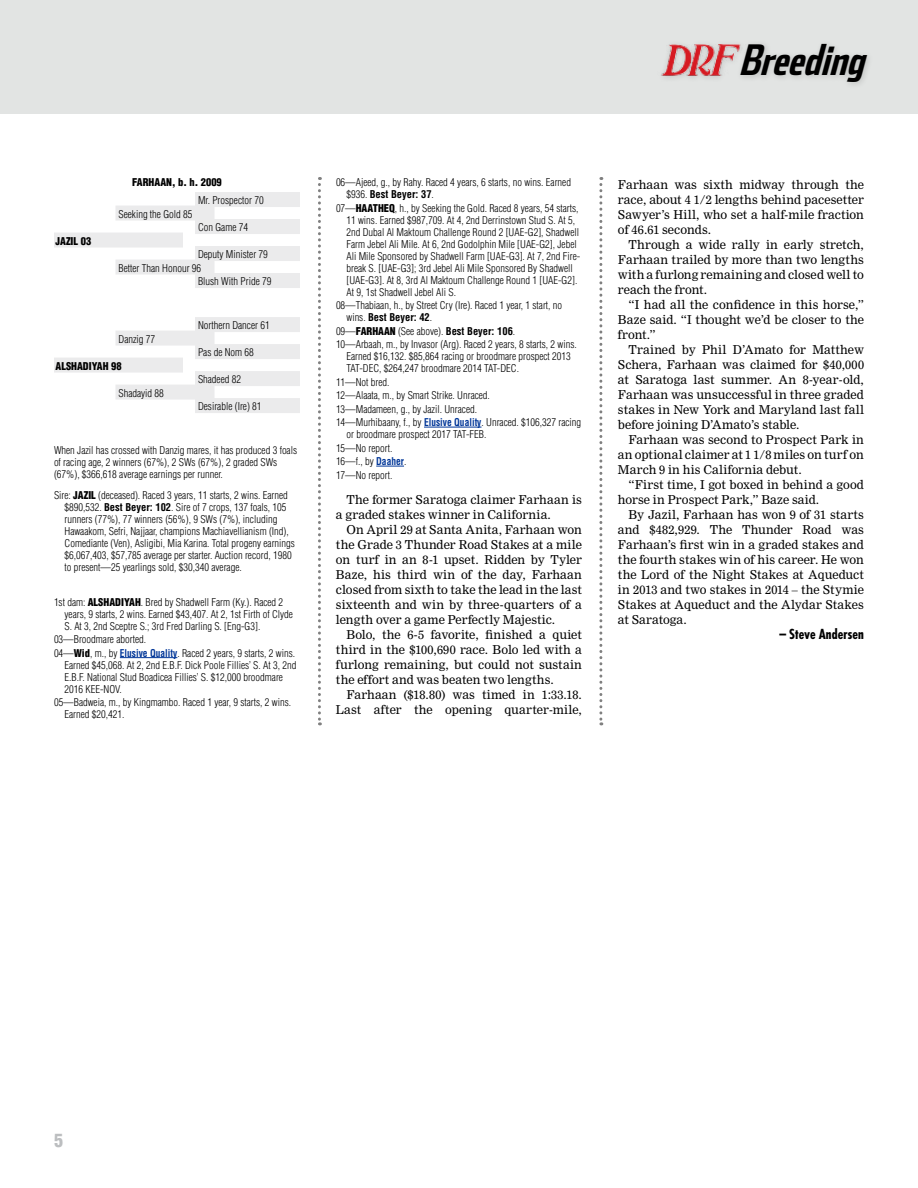
<style>
.page{position:relative;width:918px;height:1188px;background:#fff}
.page>*{position:absolute;margin:0;border:0;box-sizing:border-box;transform-origin:0 0}
.t1{font:italic 700 41.85px "Stainless Comp";color:#000}
.t2{font:900 condensed 18px "Helvetica LT Std";color:#bcbec0}
.t3{font:700 condensed 13.5px "Futura Std";letter-spacing:-.005em;color:#000}
.t4{font:12px/15px "Nimrod MT Std";letter-spacing:.005em;color:#000;text-align:justify}
.t5{font:300 condensed 10.5px/12px "Helvetica LT Std";color:#000}
.t6{font:900 condensed 10.5px "Helvetica LT Std";color:#000}
.s1{font-weight:900}
.s2{font-weight:700}
.s3{font-weight:700;color:#003698}
</style>
<div class="page">
<div style="left:0;top:0;width:918px;height:113px;background:#e2e4e3"></div>
<img style="left:661px;top:44px;width:76px;height:32px">
<div style="left:737px;top:40px;width:137px;height:49px;background:#000;opacity:.15"></div>
<div style="left:195px;top:192px;width:105px;height:15px;background:#ebebec"></div>
<div style="left:116px;top:206px;width:98px;height:15px;background:#ebebec"></div>
<div style="left:195px;top:219px;width:105px;height:15px;background:#ebebec"></div>
<div style="left:54px;top:233px;width:129px;height:15px;background:#ebebec"></div>
<div style="left:195px;top:246px;width:105px;height:15px;background:#ebebec"></div>
<div style="left:116px;top:260px;width:98px;height:15px;background:#ebebec"></div>
<div style="left:195px;top:273px;width:105px;height:15px;background:#ebebec"></div>
<div style="left:195px;top:317px;width:105px;height:15px;background:#ebebec"></div>
<div style="left:116px;top:331px;width:98px;height:15px;background:#ebebec"></div>
<div style="left:195px;top:344px;width:105px;height:15px;background:#ebebec"></div>
<div style="left:54px;top:358px;width:129px;height:15px;background:#ebebec"></div>
<div style="left:195px;top:371px;width:105px;height:15px;background:#ebebec"></div>
<div style="left:116px;top:385px;width:98px;height:15px;background:#ebebec"></div>
<div style="left:195px;top:398px;width:105px;height:15px;background:#ebebec"></div>
<hr style="left:120px;top:657px;width:57px;height:1px;background:#003698">
<hr style="left:424px;top:427px;width:58px;height:1px;background:#003698">
<svg style="left:376px;top:466px;width:28px;height:1px"></svg>
<svg style="left:318px;top:177px;width:3px;height:548px"></svg>
<svg style="left:599px;top:177px;width:3px;height:548px"></svg>
<p class="t6" style="left:56px;top:234px;width:37px">JAZIL 03</p>
<p class="t6" style="left:132px;top:176px;width:91px">FARHAAN, b. h. 2009</p>
<p class="t5" style="left:198px;top:194px;width:67px">Mr. Prospector 70</p>
<p class="t5" style="left:119px;top:208px;width:76px">Seeking the Gold 85</p>
<p class="t5" style="left:198px;top:221px;width:52px">Con Game 74</p>
<p class="t5" style="left:198px;top:248px;width:71px">Deputy Minister 79</p>
<p class="t5" style="left:119px;top:262px;width:84px">Better Than Honour 96</p>
<p class="t5" style="left:198px;top:275px;width:75px">Blush With Pride 79</p>
<p class="t5" style="left:198px;top:319px;width:73px">Northern Dancer 61</p>
<p class="t5" style="left:119px;top:333px;width:38px">Danzig 77</p>
<p class="t5" style="left:198px;top:346px;width:57px">Pas de Nom 68</p>
<p class="t6" style="left:56px;top:359px;width:68px">ALSHADIYAH 98</p>
<p class="t5" style="left:198px;top:373px;width:45px">Shadeed 82</p>
<p class="t5" style="left:119px;top:387px;width:47px">Shadayid 88</p>
<p class="t5" style="left:198px;top:400px;width:65px">Desirable (Ire) 81</p>
<p class="t5" style="left:54px;top:444px;width:245px">When Jazil has crossed with Danzig mares, it has produced 3 foals of racing age, 2 winners (67%), 2 SWs (67%), 2 graded SWs (67%), $366,618 average earnings per runner.</p>
<p class="t5" style="left:65px;top:489px;width:232px;text-indent:-10px">Sire: <span class="s1">JAZIL</span> (deceased). Raced 3 years, 11 starts, 2 wins. Earned $890,532. <span class="s2">Best Beyer: 102</span>. Sire of 7 crops, 137 foals, 105 runners (77%), 77 winners (56%), 9 SWs (7%), including Hawaakom, Sefri, Najjaar, champions Machiavellianism (Ind), Comediante (Ven), Asligibi, Mia Karina. Total progeny earnings $6,067,403, $57,785 average per starter. Auction record, 1980 to present—25 yearlings sold, $30,340 average.</p>
<p class="t5" style="left:65px;top:596px;width:230px;text-indent:-10px">1st dam: <span class="s1">ALSHADIYAH</span>. Bred by Shadwell Farm (Ky.). Raced 2 years, 9 starts, 2 wins. Earned $43,407. At 2, 1st Firth of Clyde<br>S. At 3, 2nd Sceptre S.; 3rd Fred Darling S. [Eng-G3].</p>
<p class="t5" style="left:54px;top:633px;width:243px;line-height:13.5px">03—Broodmare aborted.<br>04—<span class="s1">Wid</span>, m., by <span class="s3">Elusive Quality</span>. Raced 2 years, 9 starts, 2 wins.</p>
<p class="t5" style="left:65px;top:659px;width:233px">Earned $45,068. At 2, 2nd E.B.F. Dick Poole Fillies’ S. At 3, 2nd<br>E.B.F. National Stud Boadicea Fillies’ S. $12,000 broodmare<br>2016 KEE-NOV.</p>
<p class="t5" style="left:65px;top:696px;width:228px;text-indent:-10px">05—Badweia, m., by Kingmambo. Raced 1 year, 9 starts, 2 wins.<br>Earned $20,421.</p>
<h1 class="t1" style="left:738px;top:35px;width:139px">Breeding</h1>
<p class="t5" style="left:346px;top:176px;width:226px;text-indent:-10px">06—Ajeed, g., by Rahy. Raced 4 years, 6 starts, no wins. Earned $936. <span class="s2">Best Beyer: 37</span>.</p>
<p class="t5" style="left:346px;top:202px;width:235px;text-indent:-10px">07—<span class="s1">HAATHEQ</span>, h., by Seeking the Gold. Raced 8 years, 54 starts, 11 wins. Earned $987,709. At 4, 2nd Derrinstown Stud S. At 5, 2nd Dubal Al Maktoum Challenge Round 2 [UAE-G2], Shadwell Farm Jebel Ali Mile. At 6, 2nd Godolphin Mile [UAE-G2], Jebel Ali Mile Sponsored by Shadwell Farm [UAE-G3]. At 7, 2nd Fire&shy;break S. [UAE-G3]; 3rd Jebel Ali Mile Sponsored By Shadwell [UAE-G3]. At 8, 3rd Al Maktoum Challenge Round 1 [UAE-G2].<br>At 9, 1st Shadwell Jebel Ali S.</p>
<p class="t5" style="left:346px;top:299px;width:217px;text-indent:-10px">08—Thabiaan, h., by Street Cry (Ire). Raced 1 year, 1 start, no wins. <span class="s2">Best Beyer: 42</span>.</p>
<p class="t5" style="left:336px;top:324px;width:242px;line-height:13.5px">09—<span class="s1">FARHAAN</span> (See above). <span class="s2">Best Beyer: 106</span>.<br>10—Arbaah, m., by Invasor (Arg). Raced 2 years, 8 starts, 2 wins.</p>
<p class="t5" style="left:346px;top:350px;width:226px">Earned $16,132. $85,864 racing or broodmare prospect 2013<br>TAT-DEC, $264,247 broodmare 2014 TAT-DEC.</p>
<p class="t5" style="left:336px;top:375px;width:247px;line-height:13.5px">11—Not bred.<br>12—Alaata, m., by Smart Strike. Unraced.<br>13—Madameen, g., by Jazil. Unraced.<br>14—Murhibaany, f., by <span class="s3">Elusive Quality</span>. Unraced. $106,327 racing</p>
<p class="t5" style="left:336px;top:427px;width:152px;line-height:13.5px;text-indent:10px">or broodmare prospect 2017 TAT-FEB.<br>15—No report.<br>16—f., by <span class="s3">Daaher</span>.<br>17—No report.</p>
<p class="t4" style="left:336px;top:492px;width:248px;text-indent:10px">The former Saratoga claimer Farhaan is a graded stakes winner in California.</p>
<p class="t4" style="left:336px;top:522px;width:248px;text-indent:10px">On April 29 at Santa Anita, Farhaan won the Grade 3 Thunder Road Stakes at a mile on turf in an 8-1 upset. Ridden by Tyler Baze, his third win of the day, Farhaan closed from sixth to take the lead in the last sixteenth and win by three-quarters of a length over a game Perfectly Majestic.</p>
<p class="t4" style="left:336px;top:627px;width:248px;text-indent:10px">Bolo, the 6-5 favorite, finished a quiet third in the $100,690 race. Bolo led with a furlong remaining, but could not sustain the effort and was beaten two lengths.</p>
<p class="t4" style="left:336px;top:687px;width:247px;text-align:right">Farhaan ($18.80) was timed in 1:33.18.<br>Last after the opening quarter-mile,</p>
<p class="t4" style="left:618px;top:177px;width:248px">Farhaan was sixth midway through the race, about 4 1/2 lengths behind pacesetter Sawyer’s Hill, who set a half-mile fraction of 46.61 seconds.</p>
<p class="t4" style="left:618px;top:237px;width:248px;text-indent:10px">Through a wide rally in early stretch, Farhaan trailed by more than two lengths with a furlong remaining and closed well to reach the front.</p>
<p class="t4" style="left:618px;top:297px;width:248px;text-indent:10px">“I had all the confidence in this horse,” Baze said. “I thought we’d be closer to the front.”</p>
<p class="t4" style="left:618px;top:342px;width:248px;text-indent:10px">Trained by Phil D’Amato for Matthew Schera, Farhaan was claimed for $40,000 at Saratoga last summer. An 8-year-old, Farhaan was unsuccessful in three graded stakes in New York and Maryland last fall before joining D’Amato’s stable.</p>
<p class="t4" style="left:618px;top:432px;width:248px;text-indent:10px">Farhaan was second to Prospect Park in an optional claimer at 1 1/8 miles on turf on March 9 in his California debut.</p>
<p class="t4" style="left:618px;top:477px;width:248px;text-indent:10px">“First time, I got boxed in behind a good horse in Prospect Park,” Baze said.</p>
<p class="t4" style="left:618px;top:507px;width:248px;text-indent:10px">By Jazil, Farhaan has won 9 of 31 starts and $482,929. The Thunder Road was Farhaan’s first win in a graded stakes and the fourth stakes win of his career. He won the Lord of the Night Stakes at Aqueduct in 2013 and two stakes in 2014 – the Stymie Stakes at Aqueduct and the Alydar Stakes at Saratoga.</p>
<p class="t3" style="left:779px;top:626px;width:86px">– Steve Andersen</p>
<h2 class="t2" style="left:54px;top:1129px;width:10px">5</h2>
</div>
